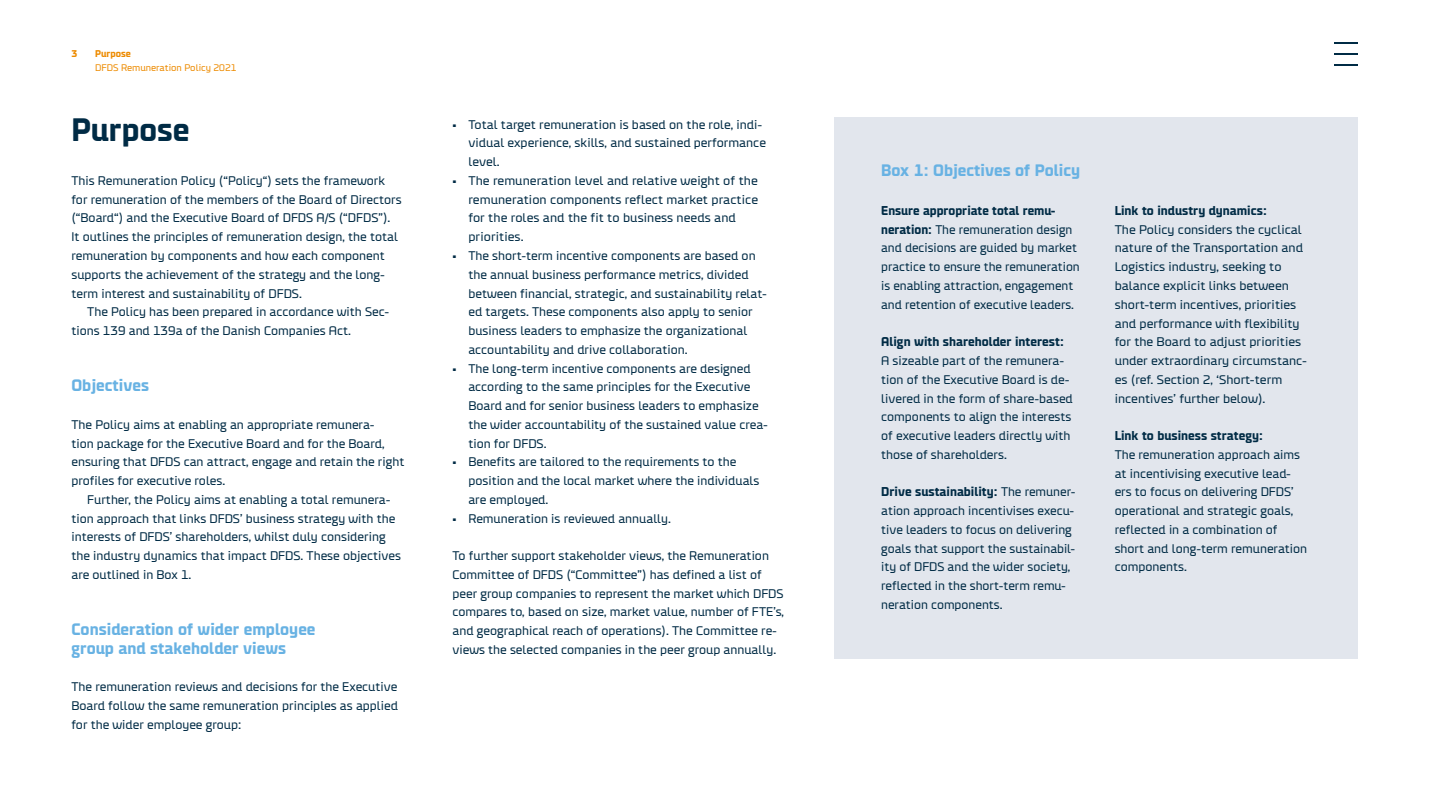
<style>
.page{position:relative;width:1429px;height:804px;background:#fff}
.page>*{position:absolute;margin:0;border:0;box-sizing:border-box;transform-origin:0 0}
.t1{font:700 32.25px "DFDS";color:#002b45}
.t2{font:700 16.5px/18.8px "DFDS";color:#68b2e3}
.t3{font:12.75px/18.8px "DFDS";color:#002b45}
.t4{font:700 12.75px "DFDS";color:#002b45}
.t5{font:9.75px "DFDS";color:#ed8b00}
.t6{font:700 9.75px "DFDS";color:#ed8b00}
.s1{font-weight:700}
</style>
<div class="page">
<div style="left:833px;top:117px;width:524px;height:541px;background:#e2e6ed"></div>
<hr style="left:1333px;top:64px;width:24px;height:2px;background:#002b45">
<hr style="left:1333px;top:53px;width:24px;height:2px;background:#002b45">
<hr style="left:1333px;top:42px;width:24px;height:2px;background:#002b45">
<p class="t6" style="left:71px;top:46px;width:7px">3</p>
<p class="t6" style="left:95px;top:46px;width:37px">Purpose</p>
<p class="t5" style="left:95px;top:60px;width:143px">DFDS Remuneration Policy 2021</p>
<h1 class="t1" style="left:71px;top:106px;width:120px">Purpose</h1>
<p class="t3" style="left:71px;top:170px;width:332px">This Remuneration Policy (“Policy“) sets the framework for remuneration of the members of the Board of Directors (“Board“) and the Executive Board of DFDS A/S (“DFDS”).<br>It outlines the principles of remuneration design, the total remuneration by components and how each component supports the achievement of the strategy and the long&shy;term interest and sustainability of DFDS.</p>
<p class="t3" style="left:71px;top:301px;width:319px;text-indent:16px">The Policy has been prepared in accordance with Sec&shy;tions 139 and 139a of the Danish Companies Act.</p>
<p class="t2" style="left:71px;top:375px;width:79px">Objectives</p>
<p class="t3" style="left:71px;top:414px;width:335px">The Policy aims at enabling an appropriate remunera-<br>tion package for the Executive Board and for the Board, ensuring that DFDS can attract, engage and retain the right profiles for executive roles.</p>
<p class="t3" style="left:71px;top:489px;width:331px;text-indent:16px">Further, the Policy aims at enabling a total remunera&shy;tion approach that links DFDS’ business strategy with the interests of DFDS’ shareholders, whilst duly considering the industry dynamics that impact DFDS. These objectives are outlined in Box 1.</p>
<p class="t2" style="left:71px;top:619px;width:246px">Consideration of wider employee group and stakeholder views</p>
<p class="t3" style="left:71px;top:676px;width:328px;text-align:justify">The remuneration reviews and decisions for the Executive Board follow the same remuneration principles as applied for the wider employee group:</p>
<p class="t3" style="left:468px;top:114px;width:299px;text-indent:-16px">• Total target remuneration is based on the role, indi&shy;vidual experience, skills, and sustained performance level.</p>
<p class="t3" style="left:468px;top:170px;width:291px;text-indent:-16px">• The remuneration level and relative weight of the remuneration components reflect market practice for the roles and the fit to business needs and priorities.</p>
<p class="t3" style="left:468px;top:245px;width:300px;text-indent:-16px">• The short-term incentive components are based on the annual business performance metrics, divided between financial, strategic, and sustainability relat&shy;ed targets. These components also apply to senior business leaders to emphasize the organizational accountability and drive collaboration.</p>
<p class="t3" style="left:468px;top:358px;width:301px;text-indent:-16px">• The long-term incentive components are designed according to the same principles for the Executive Board and for senior business leaders to emphasize the wider accountability of the sustained value crea&shy;tion for DFDS.</p>
<p class="t3" style="left:468px;top:452px;width:293px;text-indent:-16px">• Benefits are tailored to the requirements to the position and the local market where the individuals are employed.</p>
<p class="t3" style="left:452px;top:508px;width:220px">• Remuneration is reviewed annually.</p>
<p class="t3" style="left:452px;top:545px;width:333px">To further support stakeholder views, the Remuneration Committee of DFDS (“Committee”) has defined a list of peer group companies to represent the market which DFDS compares to, based on size, market value, number of FTE’s, and geographical reach of operations). The Committee re&shy;views the selected companies in the peer group annually.</p>
<p class="t2" style="left:881px;top:159px;width:201px">Box 1: Objectives of Policy</p>
<p class="t3" style="left:881px;top:200px;width:200px"><span class="s1">Ensure appropriate total remu&shy;neration:</span> The remuneration design and decisions are guided by market practice to ensure the remuneration is enabling attraction, engagement and retention of executive leaders.</p>
<p class="t4" style="left:881px;top:332px;width:184px">Align with shareholder interest:</p>
<p class="t3" style="left:881px;top:350px;width:193px">A sizeable part of the remunera&shy;tion of the Executive Board is de&shy;livered in the form of share-based components to align the interests of executive leaders directly with those of shareholders.</p>
<p class="t3" style="left:881px;top:481px;width:196px"><span class="s1">Drive sustainability:</span> The remuner&shy;ation approach incentivises execu&shy;tive leaders to focus on delivering goals that support the sustainabil&shy;ity of DFDS and the wider society, reflected in the short-term remu&shy;neration components.</p>
<p class="t4" style="left:1114px;top:201px;width:154px">Link to industry dynamics:</p>
<p class="t3" style="left:1114px;top:219px;width:194px">The Policy considers the cyclical nature of the Transportation and Logistics industry, seeking to balance explicit links between short-term incentives, priorities and performance with flexibility for the Board to adjust priorities under extraordinary circumstanc&shy;es (ref. Section 2, ‘Short-term incentives’ further below).</p>
<p class="t4" style="left:1114px;top:426px;width:150px">Link to business strategy:</p>
<p class="t3" style="left:1114px;top:444px;width:194px">The remuneration approach aims at incentivising executive lead&shy;ers to focus on delivering DFDS’ operational and strategic goals, reflected in a combination of short and long-term remuneration components.</p>
</div>
